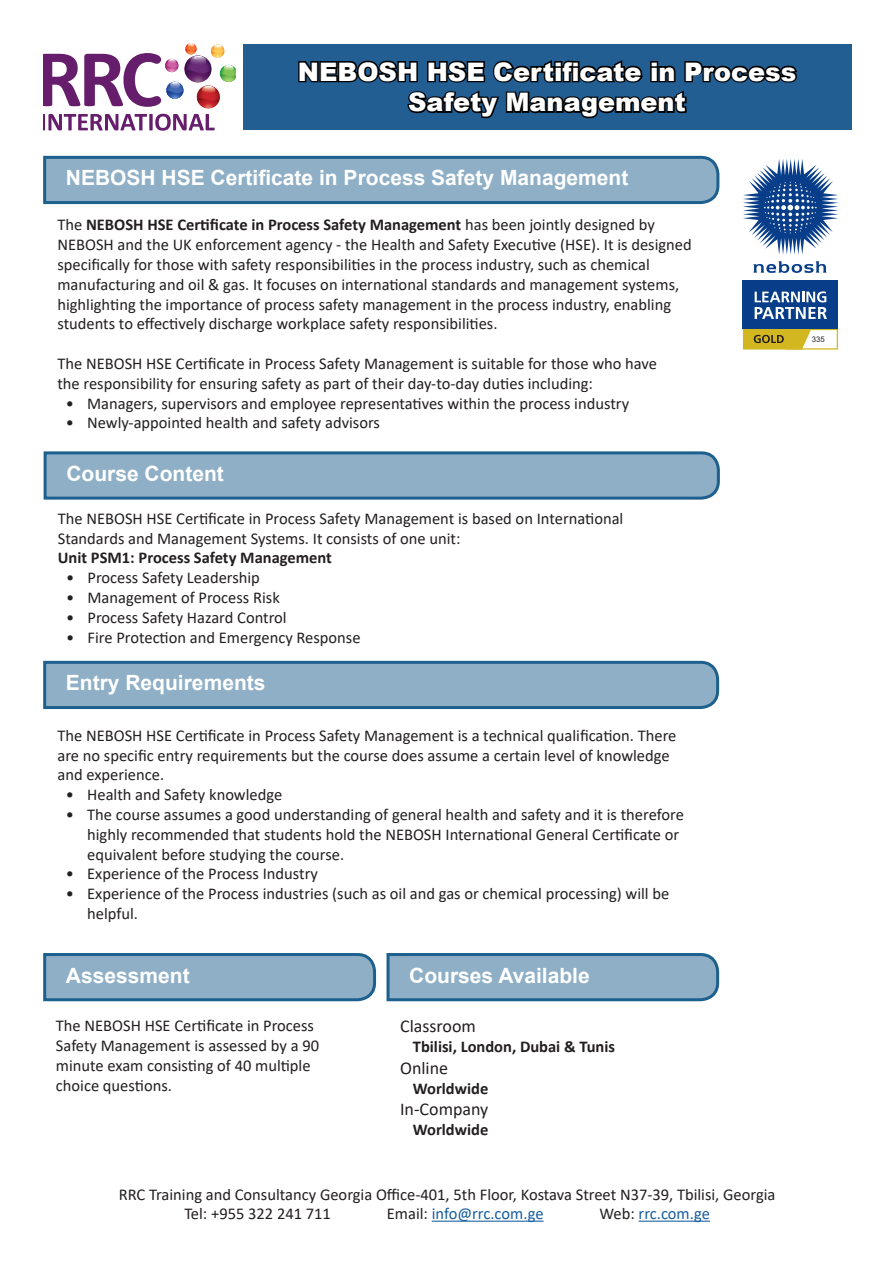
<style>
.page{position:relative;width:893px;height:1263px;background:#fff}
.page>*{position:absolute;margin:0;border:0;box-sizing:border-box;transform-origin:0 0}
.t1{font:900 25.5px/30.6px "Arial";color:#fff;text-align:center}
.ME_Subheading{font:700 21px "Arial";color:#fff}
.t2{font:18px "Calibri";color:#231f20}
.Body_Text{font:16.5px/19.8px "Calibri";color:#231f20}
.Body_Text-2{font:700 16.5px "Calibri";color:#231f20}
.t3{font:16.5px "Calibri";color:#175d9e}
.Body_Text_2{font:700 16.5px "Calibri";color:#231f20}
.t4{font:7.8px "Arial";color:#231f20}
.s1{font-weight:700}
.s2{color:#231f20}
</style>
<div class="page">
<svg style="left:43px;top:43px;width:193px;height:88px"></svg>
<div style="left:243px;top:44px;width:608px;height:86px;background:#235e92"></div>
<svg style="left:298px;top:60px;width:499px;height:59px"></svg>
<div style="left:743px;top:281px;width:95px;height:48px;background:#083e89"></div>
<svg style="left:753px;top:261px;width:74px;height:12px"></svg>
<svg style="left:743px;top:159px;width:95px;height:96px"></svg>
<svg style="left:743px;top:291px;width:95px;height:59px"></svg>
<hr style="left:432px;top:1220px;width:111px;height:2px;background:#175d9e">
<hr style="left:639px;top:1220px;width:71px;height:2px;background:#175d9e">
<svg style="left:43px;top:155px;width:677px;height:50px;background:#84a8c1"></svg>
<svg style="left:43px;top:451px;width:677px;height:49px;background:#81a6bf"></svg>
<svg style="left:43px;top:953px;width:334px;height:49px;background:#81a6bf"></svg>
<svg style="left:43px;top:660px;width:677px;height:50px;background:#84a8c1"></svg>
<svg style="left:386px;top:953px;width:334px;height:49px;background:#81a6bf"></svg>
<h1 class="t1" style="left:298px;top:56px;width:500px">NEBOSH HSE Certificate in Process<br>Safety Management</h1>
<p class="ME_Subheading" style="left:66px;top:163px;width:564px">NEBOSH HSE Certificate in Process Safety Management</p>
<p class="Body_Text" style="left:57px;top:214px;width:636px">The <span class="s1">NEBOSH HSE Certificate in Process Safety Management</span> has been jointly designed by NEBOSH and the UK enforcement agency - the Health and Safety Executive (HSE). It is designed specifically for those with safety responsibilities in the process industry, such as chemical manufacturing and oil &amp; gas. It focuses on international standards and management systems, highlighting the importance of process safety management in the process industry, enabling students to effectively discharge workplace safety responsibilities.</p>
<p class="Body_Text" style="left:57px;top:353px;width:601px">The NEBOSH HSE Certificate in Process Safety Management is suitable for those who have</p>
<p class="Body_Text" style="left:57px;top:373px;width:537px">the responsibility for ensuring safety as part of their day-to-day duties including:</p>
<p class="Body_Text" style="left:66px;top:393px;width:565px">• Managers, supervisors and employee representatives within the process industry</p>
<p class="Body_Text" style="left:66px;top:412px;width:316px">• Newly-appointed health and safety advisors</p>
<p class="ME_Subheading" style="left:66px;top:459px;width:159px">Course Content</p>
<p class="Body_Text" style="left:58px;top:508px;width:567px">The NEBOSH HSE Certificate in Process Safety Management is based on International<br>Standards and Management Systems. It consists of one unit:</p>
<p class="Body_Text-2" style="left:58px;top:546px;width:276px">Unit PSM1: Process Safety Management</p>
<p class="Body_Text" style="left:66px;top:567px;width:195px">• Process Safety Leadership</p>
<p class="Body_Text" style="left:66px;top:587px;width:215px">• Management of Process Risk</p>
<p class="Body_Text" style="left:66px;top:607px;width:222px">• Process Safety Hazard Control</p>
<p class="Body_Text" style="left:66px;top:627px;width:296px">• Fire Protection and Emergency Response</p>
<p class="ME_Subheading" style="left:66px;top:668px;width:201px">Entry Requirements</p>
<p class="Body_Text" style="left:57px;top:725px;width:621px">The NEBOSH HSE Certificate in Process Safety Management is a technical qualification. There are no specific entry requirements but the course does assume a certain level of knowledge and experience.</p>
<p class="Body_Text" style="left:66px;top:784px;width:218px">• Health and Safety knowledge</p>
<p class="Body_Text" style="left:87px;top:804px;width:598px;text-indent:-21px">• The course assumes a good understanding of general health and safety and it is therefore highly recommended that students hold the NEBOSH International General Certificate or equivalent before studying the course.</p>
<p class="Body_Text" style="left:66px;top:863px;width:254px">• Experience of the Process Industry</p>
<p class="Body_Text" style="left:87px;top:883px;width:584px;text-indent:-21px">• Experience of the Process industries (such as oil and gas or chemical processing) will be helpful.</p>
<p class="ME_Subheading" style="left:66px;top:960px;width:125px">Assessment</p>
<p class="Body_Text" style="left:56px;top:1015px;width:265px">The NEBOSH HSE Certificate in Process<br>Safety Management is assessed by a 90 minute exam consisting of 40 multiple choice questions.</p>
<p class="ME_Subheading" style="left:409px;top:960px;width:182px">Courses Available</p>
<p class="t2" style="left:400px;top:1014px;width:77px">Classroom</p>
<p class="Body_Text-2" style="left:413px;top:1035px;width:204px">Tbilisi, London, Dubai &amp; Tunis</p>
<p class="t2" style="left:400px;top:1055px;width:50px">Online</p>
<p class="Body_Text_2" style="left:413px;top:1076px;width:77px">Worldwide</p>
<p class="t2" style="left:400px;top:1097px;width:90px">In-Company</p>
<p class="Body_Text_2" style="left:413px;top:1118px;width:77px">Worldwide</p>
<p class="Body_Text" style="left:184px;top:1184px;width:593px;text-indent:-66px">RRC Training and Consultancy Georgia Office-401, 5th Floor, Kostava Street N37-39, Tbilisi, Georgia<br>Tel: +955 322 241 711</p>
<p class="t3" style="left:387px;top:1202px;width:158px"><span class="s2">Email:</span> info@rrc.com.ge</p>
<p class="t3" style="left:599px;top:1202px;width:112px"><span class="s2">Web:</span> rrc.com.ge</p>
<p class="t4" style="left:812px;top:334px;width:14px">335</p>
</div>
